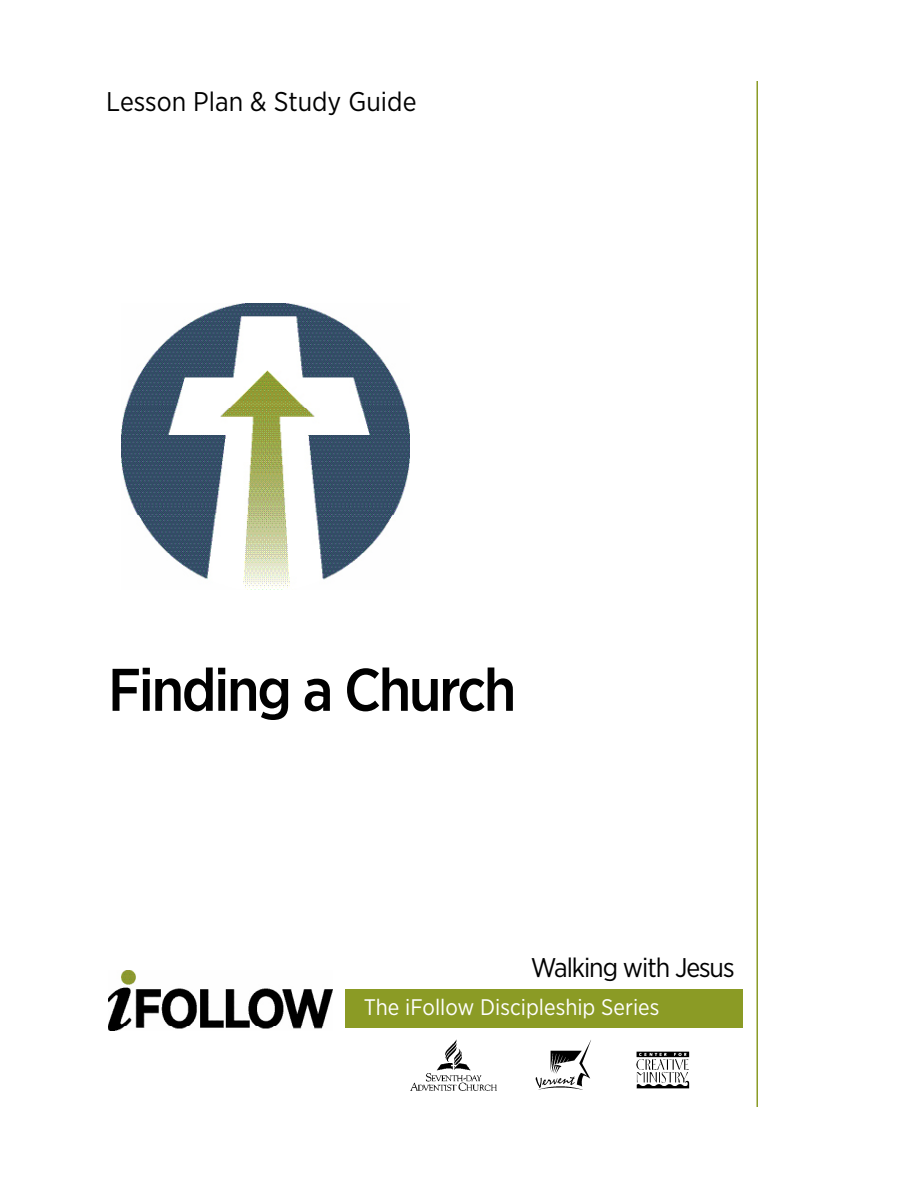
<style>
.page{position:relative;width:918px;height:1188px;background:#fff}
.page>*{position:absolute;margin:0;border:0;box-sizing:border-box;transform-origin:0 0}
.t1{font:500 60px "Gotham Narrow";letter-spacing:-.04em;color:#000}
.t2{font:27px "Gotham Narrow";letter-spacing:-.005em;color:#000}
.t3{font:27px "Gotham Narrow";letter-spacing:-.04em;color:#000}
.t4{font:22.5px "Gotham Narrow";color:#fff}
</style>
<div class="page">
<img style="left:122px;top:303px;width:288px;height:287px">
<hr style="left:756px;top:81px;width:2px;height:1026px;background:#8b9b25">
<img style="left:108px;top:971px;width:224px;height:59px">
<div style="left:345px;top:989px;width:398px;height:38px;background:#8b9b25"></div>
<img style="left:410px;top:1039px;width:87px;height:52px">
<img style="left:535px;top:1040px;width:56px;height:50px">
<img style="left:636px;top:1051px;width:54px;height:38px">
<p class="t2" style="left:106px;top:89px;width:312px">Lesson Plan &amp; Study Guide</p>
<h1 class="t1" style="left:108px;top:663px;width:410px">Finding a Church</h1>
<p class="t3" style="left:531px;top:955px;width:205px">Walking with Jesus</p>
<p class="t4" style="left:364px;top:997px;width:297px">The iFollow Discipleship Series</p>
</div>
